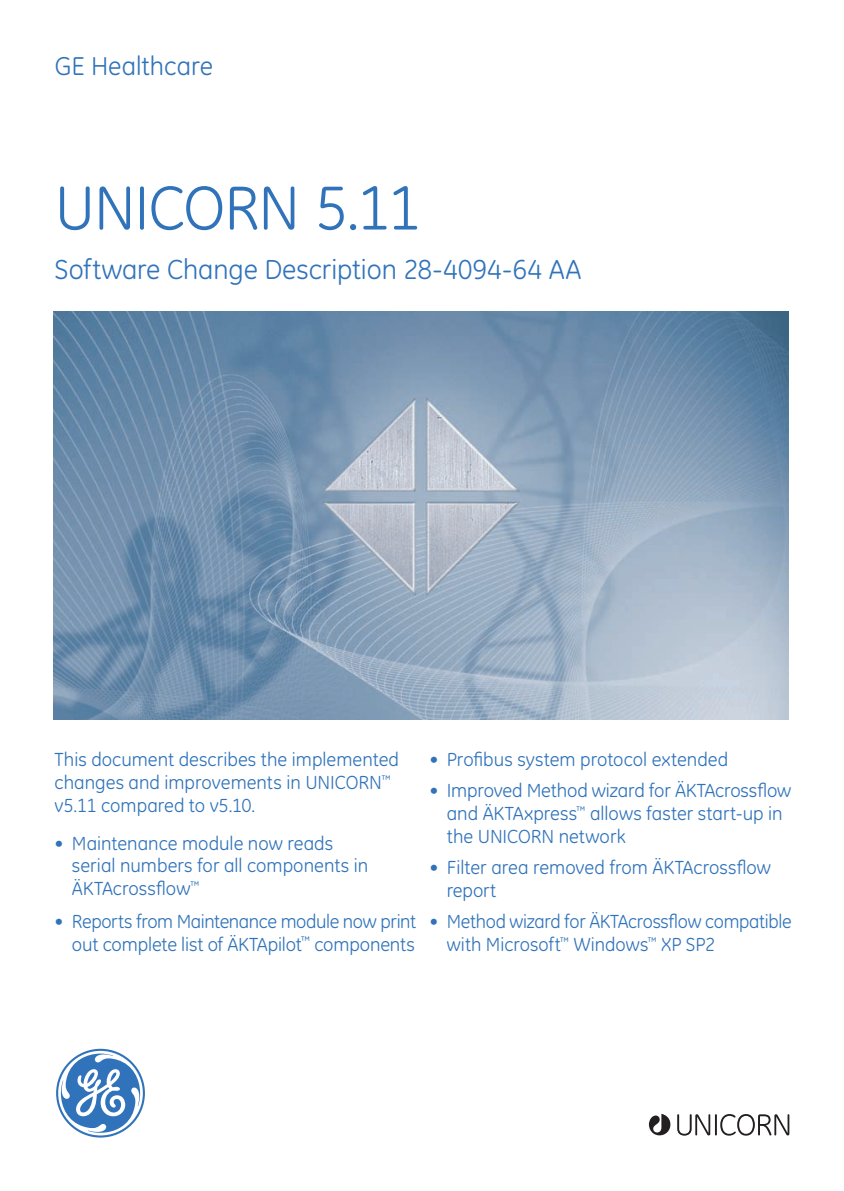
<style>
.page{position:relative;width:844px;height:1191px;background:#fff}
.page>*{position:absolute;margin:0;border:0;box-sizing:border-box;transform-origin:0 0}
.t1{font:63px "GE Inspira";letter-spacing:-.02em;color:#3073ba}
.t2{font:28px "GE Inspira";letter-spacing:-.005em;color:#3073ba}
.t3{font:26.25px "GE Inspira";color:#3073ba}
.t4{font:19.25px/22.8px "GE Inspira";letter-spacing:-.005em;color:#3073ba}
</style>
<div class="page">
<img style="left:54px;top:311px;width:734px;height:408px">
<svg style="left:648px;top:1114px;width:22px;height:21px"></svg>
<svg style="left:677px;top:1114px;width:33px;height:21px"></svg>
<hr style="left:714px;top:1114px;width:2px;height:21px;background:#231f20">
<svg style="left:720px;top:1114px;width:69px;height:21px"></svg>
<svg style="left:56px;top:1048px;width:89px;height:89px"></svg>
<h3 class="t3" style="left:55px;top:51px;width:160px">GE Healthcare</h3>
<h1 class="t1" style="left:55px;top:173px;width:367px">UNICORN 5.11</h1>
<h2 class="t2" style="left:55px;top:253px;width:528px">Software Change Description 28-4094-64 AA</h2>
<p class="t4" style="left:55px;top:748px;width:346px">This document describes the implemented changes and improvements in UNICORN<sup>™ </sup>v5.11 compared to v5.10.</p>
<p class="t4" style="left:72px;top:831px;width:298px;text-indent:-17px">• Maintenance module now reads serial numbers for all components in<br>ÄKTAcrossflow<sup>™</sup></p>
<p class="t4" style="left:55px;top:910px;width:363px;text-align:right">• Reports from Maintenance module now print out complete list of ÄKTApilot<sup>™</sup> components</p>
<p class="t4" style="left:429px;top:748px;width:300px">• Profibus system protocol extended</p>
<p class="t4" style="left:446px;top:779px;width:346px;text-indent:-17px">• Improved Method wizard for ÄKTAcrossflow and ÄKTAxpress<sup>™</sup> allows faster start-up in the UNICORN network</p>
<p class="t4" style="left:446px;top:856px;width:326px;text-indent:-17px">• Filter area removed from ÄKTAcrossflow report</p>
<p class="t4" style="left:446px;top:910px;width:346px;text-indent:-17px">• Method wizard for ÄKTAcrossflow compatible with Microsoft<sup>™</sup> Windows<sup>™</sup> XP SP2</p>
</div>
